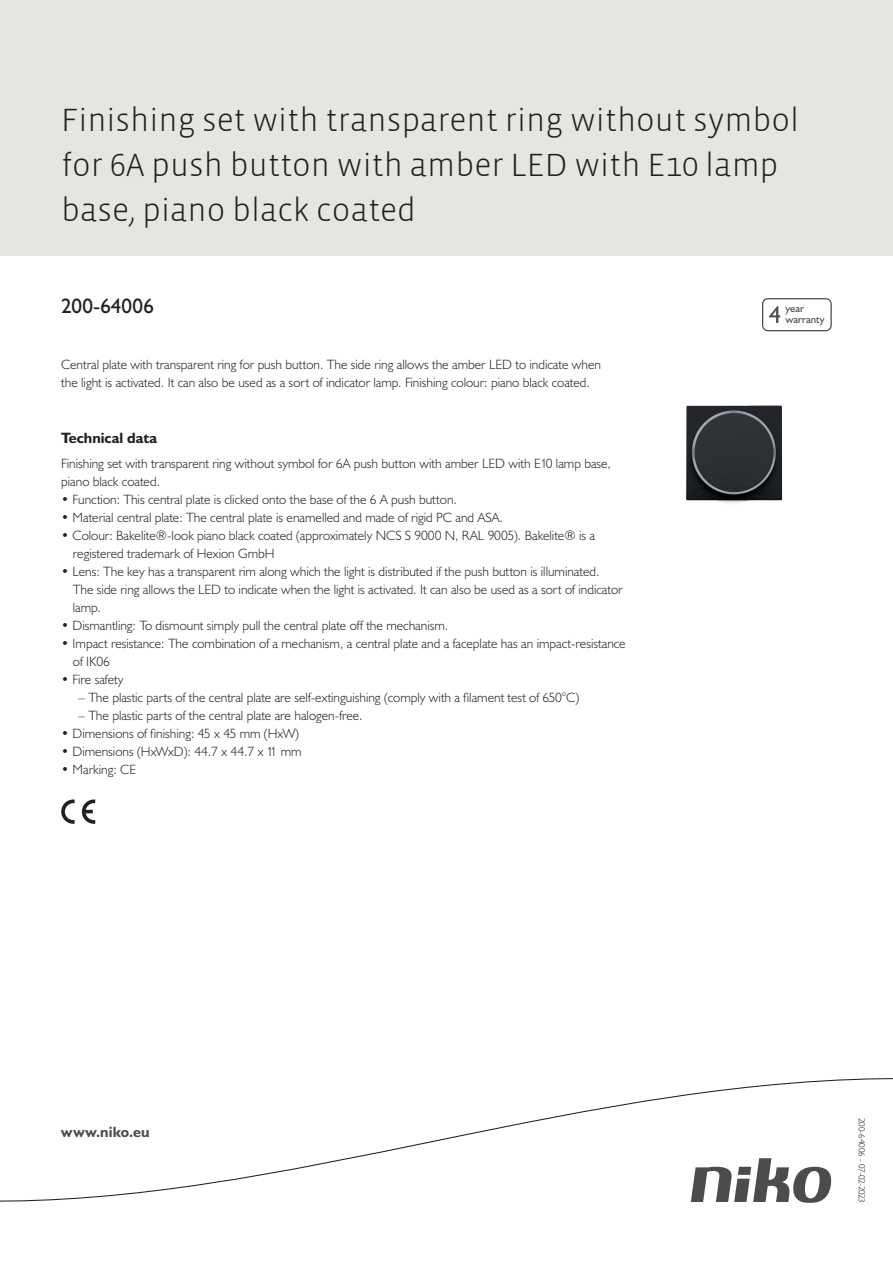
<style>
.page{position:relative;width:893px;height:1263px;background:#fff}
.page>*{position:absolute;margin:0;border:0;box-sizing:border-box;transform-origin:0 0}
.Title_datasheets{font:300 33px/45px "Vista Sans";color:#231f20}
.Article_number{font:21px "Humanist 521 BT";letter-spacing:.005em;color:#231f20}
.Titles_parts{font:700 15px "Humanist 521 BT";color:#231f20}
.titel_afbeelding{font:700 15px "Humanist 521 BT";letter-spacing:.005em;color:#4b4c4d}
.USP_Bullets{font:300 13.5px/18px "Humanist 521 BT";color:#231f20}
.Platte_tekst_CAB{font:300 13.5px/18px "Humanist 521 BT";color:#231f20}
.USP_Bullets_level_2{font:300 13.5px "Humanist 521 BT";color:#231f20}
.t1{font:10.8px/10.8px "Humanist 521 BT";color:#4b4c4d}
.Revision{font:300 9px "Humanist 521 BT";letter-spacing:-.03em;color:#231f20}
</style>
<div class="page">
<div style="left:0;top:0;width:893px;height:255px;background:#e6e6e0"></div>
<svg style="left:82px;top:799px;width:13px;height:25px"></svg>
<svg style="left:61px;top:799px;width:14px;height:25px"></svg>
<svg style="left:762px;top:298px;width:70px;height:33px"></svg>
<svg style="left:0;top:1078px;width:893px;height:125px"></svg>
<img style="left:686px;top:405px;width:97px;height:99px">
<p class="Title_datasheets" style="left:61px;top:98px;width:739px">Finishing set with transparent ring without symbol for 6A push button with amber LED with E10 lamp base, piano black coated</p>
<p class="Article_number" style="left:61px;top:293px;width:94px">200-64006</p>
<p class="Platte_tekst_CAB" style="left:61px;top:355px;width:541px">Central plate with transparent ring for push button. The side ring allows the amber LED to indicate when the light is activated. It can also be used as a sort of indicator lamp. Finishing colour: piano black coated.</p>
<p class="Titles_parts" style="left:61px;top:429px;width:98px">Technical data</p>
<p class="Platte_tekst_CAB" style="left:61px;top:454px;width:551px">Finishing set with transparent ring without symbol for 6A push button with amber LED with E10 lamp base, piano black coated.</p>
<p class="USP_Bullets" style="left:61px;top:490px;width:397px">• Function: This central plate is clicked onto the base of the 6 A push button.</p>
<p class="USP_Bullets" style="left:61px;top:508px;width:443px">• Material central plate: The central plate is enamelled and made of rigid PC and ASA.</p>
<p class="USP_Bullets" style="left:73px;top:526px;width:524px;text-indent:-12px">• Colour: Bakelite®-look piano black coated (approximately NCS S 9000 N, RAL 9005). Bakelite® is a registered trademark of Hexion GmbH</p>
<p class="USP_Bullets" style="left:73px;top:562px;width:551px;text-indent:-12px">• Lens: The key has a transparent rim along which the light is distributed if the push button is illuminated.<br>The side ring allows the LED to indicate when the light is activated. It can also be used as a sort of indicator lamp.</p>
<p class="USP_Bullets" style="left:61px;top:616px;width:389px">• Dismantling: To dismount simply pull the central plate off the mechanism.</p>
<p class="USP_Bullets" style="left:73px;top:634px;width:554px;text-indent:-12px">• Impact resistance: The combination of a mechanism, a central plate and a faceplate has an impact-resistance of IK06</p>
<p class="USP_Bullets" style="left:61px;top:670px;width:64px">• Fire safety</p>
<p class="USP_Bullets_level_2" style="left:78px;top:689px;width:502px">– The plastic parts of the central plate are self-extinguishing (comply with a filament test of 650°C)</p>
<p class="USP_Bullets_level_2" style="left:78px;top:707px;width:286px">– The plastic parts of the central plate are halogen-free.</p>
<p class="USP_Bullets" style="left:61px;top:724px;width:239px">• Dimensions of finishing: 45 x 45 mm (HxW)</p>
<p class="USP_Bullets" style="left:61px;top:742px;width:242px">• Dimensions (HxWxD): 44.7 x 44.7 x 11 mm</p>
<p class="USP_Bullets" style="left:61px;top:760px;width:76px">• Marking: CE</p>
<p class="t1" style="left:785px;top:303px;width:41px">year warranty</p>
<p class="titel_afbeelding" style="left:61px;top:1122px;width:90px">www.niko.eu</p>
<p class="Revision" style="left:868px;top:1118px;width:86px;rotate:90deg">200-64006 - 07-02-2023</p>
</div>
